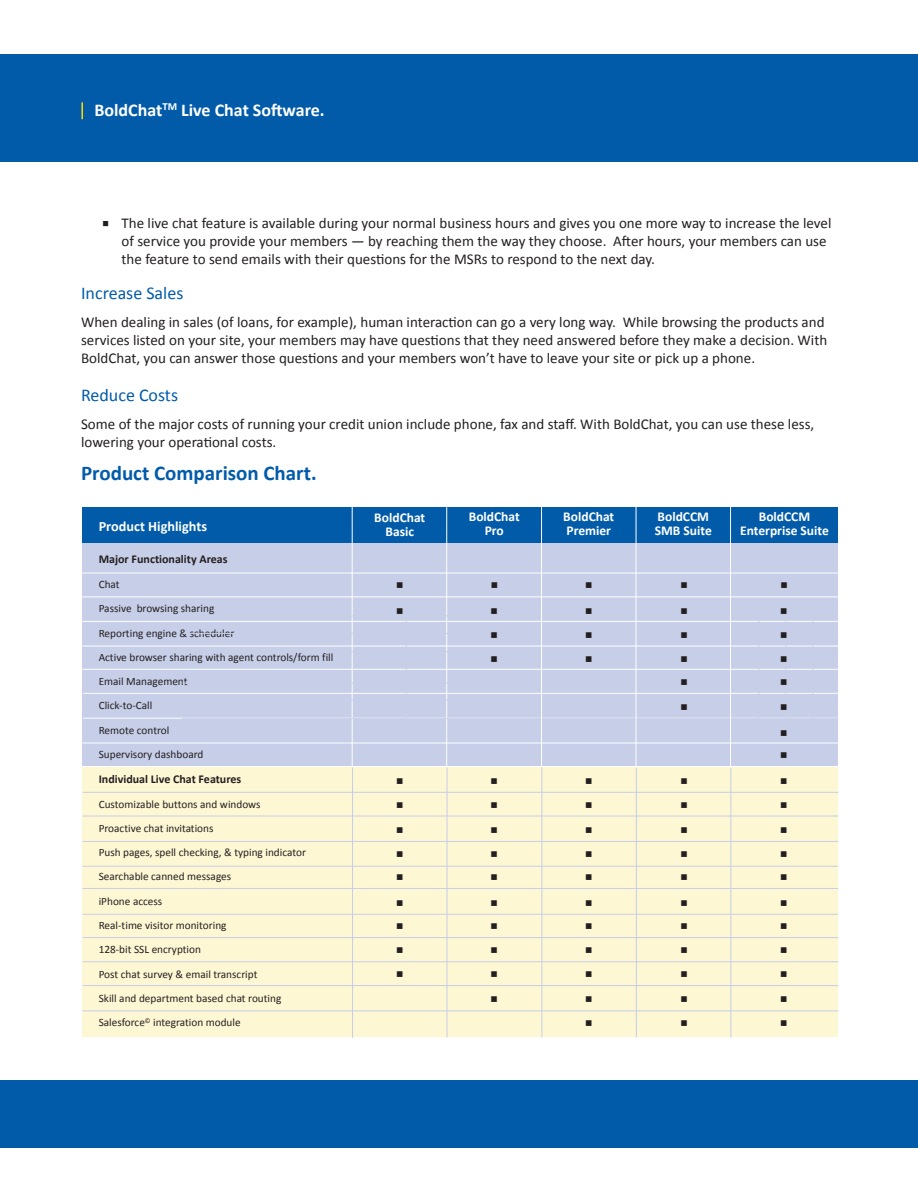
<style>
.page{position:relative;width:918px;height:1188px;background:#fff}
.page>*{position:absolute;margin:0;border:0;box-sizing:border-box;transform-origin:0 0}
.t1{font:700 21px "Calibri";color:#015ba9}
.t2{font:700 18px "Calibri";color:#fff}
.t3{font:18px "Calibri";color:#015ba9}
.t4{font:16.5px/26px "Lucida Grande";color:#231f20}
.t5{font:15px/18px "Calibri";color:#231f20}
.t6{font:700 14.25px "Calibri";color:#fff}
.t7{font:700 13.5px/13.5px "Calibri";color:#fff;text-align:center}
.t8{font:700 12px "Calibri";color:#231f20}
.t9{font:11.25px/24.3px "Calibri";color:#231f20}
.s1{font-family:"Lucida Grande"}
</style>
<div class="page">
<div style="left:0;top:54px;width:918px;height:108px;background:#015ba9"></div>
<div style="left:0;top:1080px;width:918px;height:68px;background:#015ba9"></div>
<div style="left:82px;top:768px;width:756px;height:269px;background:#fef7d4"></div>
<div style="left:83px;top:544px;width:755px;height:222px;background:#c6cee8"></div>
<div style="left:82px;top:507px;width:756px;height:36px;background:#015ba9"></div>
<hr style="left:352px;top:506px;width:1px;height:262px;background:#fff">
<hr style="left:83px;top:669px;width:759px;height:1px;background:#fff">
<hr style="left:82px;top:743px;width:756px;height:1px;background:#fff">
<hr style="left:83px;top:718px;width:759px;height:1px;background:#fff">
<hr style="left:83px;top:792px;width:755px;height:1px;background:#c6cee8">
<hr style="left:446px;top:507px;width:1px;height:260px;background:#fff">
<hr style="left:82px;top:597px;width:756px;height:1px;background:#fff">
<hr style="left:182px;top:616px;width:656px;height:1px;background:#c6cee8">
<hr style="left:182px;top:633px;width:656px;height:1px;background:#c6cee8">
<hr style="left:182px;top:651px;width:656px;height:1px;background:#c6cee8">
<hr style="left:182px;top:718px;width:656px;height:1px;background:#c6cee8">
<hr style="left:83px;top:693px;width:755px;height:1px;background:#fff">
<hr style="left:83px;top:816px;width:755px;height:1px;background:#c6cee8">
<hr style="left:82px;top:621px;width:760px;height:1px;background:#fff">
<hr style="left:83px;top:646px;width:755px;height:1px;background:#fff">
<hr style="left:83px;top:914px;width:755px;height:1px;background:#c6cee8">
<hr style="left:83px;top:841px;width:755px;height:1px;background:#c6cee8">
<hr style="left:83px;top:866px;width:755px;height:1px;background:#c6cee8">
<hr style="left:83px;top:888px;width:755px;height:1px;background:#c6cee8">
<hr style="left:182px;top:683px;width:656px;height:1px;background:#c6cee8">
<hr style="left:182px;top:700px;width:656px;height:1px;background:#c6cee8">
<hr style="left:81px;top:573px;width:757px;height:1px;background:#fff">
<hr style="left:406px;top:599px;width:1px;height:138px;background:#c6cee8">
<hr style="left:812px;top:599px;width:1px;height:138px;background:#c6cee8">
<hr style="left:785px;top:599px;width:1px;height:138px;background:#c6cee8">
<hr style="left:758px;top:599px;width:1px;height:137px;background:#c6cee8">
<svg style="left:81px;top:102px;width:2px;height:17px"></svg>
<hr style="left:541px;top:506px;width:1px;height:261px;background:#fff">
<hr style="left:636px;top:507px;width:1px;height:260px;background:#fff">
<hr style="left:730px;top:506px;width:1px;height:261px;background:#fff">
<hr style="left:83px;top:937px;width:755px;height:1px;background:#c6cee8">
<hr style="left:83px;top:961px;width:755px;height:1px;background:#c6cee8">
<hr style="left:83px;top:985px;width:755px;height:1px;background:#c6cee8">
<hr style="left:83px;top:1010px;width:755px;height:1px;background:#c6cee8">
<hr style="left:352px;top:768px;width:1px;height:270px;background:#c6cee8">
<hr style="left:447px;top:768px;width:1px;height:269px;background:#c6cee8">
<hr style="left:542px;top:767px;width:1px;height:271px;background:#c6cee8">
<hr style="left:636px;top:768px;width:1px;height:269px;background:#c6cee8">
<hr style="left:731px;top:768px;width:1px;height:270px;background:#c6cee8">
<p class="t2" style="left:94px;top:99px;width:232px">BoldChat<sup>TM</sup> Live Chat Software.</p>
<p class="t5" style="left:122px;top:214px;width:711px;text-indent:-20px"><span class="s1">■</span> The live chat feature is available during your normal business hours and gives you one more way to increase the level of service you provide your members — by reaching them the way they choose. After hours, your members can use the feature to send emails with their questions for the MSRs to respond to the next day.</p>
<p class="t3" style="left:81px;top:282px;width:104px">Increase Sales</p>
<p class="t5" style="left:81px;top:313px;width:748px">When dealing in sales (of loans, for example), human interaction can go a very long way. While browsing the products and services listed on your site, your members may have questions that they need answered before they make a decision. With<br>BoldChat, you can answer those questions and your members won’t have to leave your site or pick up a phone.</p>
<p class="t3" style="left:81px;top:384px;width:98px">Reduce Costs</p>
<p class="t5" style="left:81px;top:414px;width:735px">Some of the major costs of running your credit union include phone, fax and staff. With BoldChat, you can use these less, lowering your operational costs.</p>
<h1 class="t1" style="left:81px;top:460px;width:237px">Product Comparison Chart.</h1>
<p class="t7" style="left:469px;top:510px;width:52px">BoldChat<br>Pro</p>
<p class="t7" style="left:563px;top:510px;width:52px;text-align:left">BoldChat<br>Premier</p>
<p class="t7" style="left:655px;top:510px;width:59px;text-align:left">BoldCCM<br>SMB Suite</p>
<p class="t7" style="left:740px;top:510px;width:90px">BoldCCM<br>Enterprise Suite</p>
<p class="t6" style="left:99px;top:517px;width:110px">Product Highlights</p>
<p class="t7" style="left:374px;top:511px;width:52px">BoldChat<br>Basic</p>
<p class="t8" style="left:99px;top:552px;width:130px">Major Functionality Areas</p>
<p class="t9" style="left:99px;top:572px;width:236px">Chat<br>Passive browsing sharing<br>Reporting engine &amp; scheduler<br>Active browser sharing with agent controls/form fill<br>Email Management<br>Click-to-Call<br>Remote control<br>Supervisory dashboard</p>
<p class="t8" style="left:99px;top:771px;width:144px">Individual Live Chat Features</p>
<p class="t9" style="left:99px;top:792px;width:209px">Customizable buttons and windows<br>Proactive chat invitations<br>Push pages, spell checking, &amp; typing indicator<br>Searchable canned messages<br>iPhone access<br>Real-time visitor monitoring<br>128-bit SSL encryption<br>Post chat survey &amp; email transcript<br>Skill and department based chat routing<br>Salesforce<sup>©</sup> integration module</p>
<p class="t4" style="left:395px;top:571px;width:10px">■</p>
<p class="t4" style="left:490px;top:571px;width:10px">■</p>
<p class="t4" style="left:584px;top:571px;width:10px">■</p>
<p class="t4" style="left:680px;top:571px;width:10px">■</p>
<p class="t4" style="left:779px;top:571px;width:10px">■</p>
<p class="t4" style="left:395px;top:597px;width:10px">■</p>
<p class="t4" style="left:490px;top:597px;width:10px">■</p>
<p class="t4" style="left:584px;top:597px;width:10px">■</p>
<p class="t4" style="left:679px;top:597px;width:10px">■</p>
<p class="t4" style="left:779px;top:597px;width:10px">■</p>
<p class="t4" style="left:490px;top:621px;width:10px">■</p>
<p class="t4" style="left:584px;top:621px;width:10px">■</p>
<p class="t4" style="left:679px;top:621px;width:10px">■</p>
<p class="t4" style="left:779px;top:621px;width:10px">■</p>
<p class="t4" style="left:490px;top:644px;width:10px">■</p>
<p class="t4" style="left:584px;top:644px;width:10px">■</p>
<p class="t4" style="left:679px;top:644px;width:10px">■</p>
<p class="t4" style="left:779px;top:644px;width:10px">■</p>
<p class="t4" style="left:679px;top:668px;width:10px">■</p>
<p class="t4" style="left:779px;top:668px;width:10px">■</p>
<p class="t4" style="left:679px;top:692px;width:10px">■</p>
<p class="t4" style="left:779px;top:692px;width:10px">■ ■</p>
<p class="t4" style="left:779px;top:740px;width:10px">■</p>
<p class="t4" style="left:395px;top:767px;width:10px">■</p>
<p class="t4" style="left:490px;top:767px;width:10px">■</p>
<p class="t4" style="left:584px;top:767px;width:10px">■</p>
<p class="t4" style="left:679px;top:767px;width:10px">■</p>
<p class="t4" style="left:779px;top:767px;width:10px">■</p>
<p class="t4" style="left:395px;top:791px;width:10px">■</p>
<p class="t4" style="left:490px;top:791px;width:10px">■</p>
<p class="t4" style="left:584px;top:791px;width:10px">■</p>
<p class="t4" style="left:679px;top:791px;width:10px">■</p>
<p class="t4" style="left:779px;top:791px;width:10px">■</p>
<p class="t4" style="left:395px;top:815px;width:10px">■</p>
<p class="t4" style="left:490px;top:815px;width:10px">■</p>
<p class="t4" style="left:584px;top:815px;width:10px">■</p>
<p class="t4" style="left:679px;top:815px;width:10px">■</p>
<p class="t4" style="left:779px;top:815px;width:10px">■</p>
<p class="t4" style="left:395px;top:840px;width:10px">■</p>
<p class="t4" style="left:490px;top:840px;width:10px">■</p>
<p class="t4" style="left:584px;top:840px;width:10px">■</p>
<p class="t4" style="left:679px;top:840px;width:10px">■</p>
<p class="t4" style="left:779px;top:840px;width:10px">■</p>
<p class="t4" style="left:395px;top:863px;width:10px">■</p>
<p class="t4" style="left:490px;top:863px;width:10px">■</p>
<p class="t4" style="left:584px;top:863px;width:10px">■</p>
<p class="t4" style="left:679px;top:863px;width:10px">■</p>
<p class="t4" style="left:779px;top:863px;width:10px">■</p>
<p class="t4" style="left:395px;top:889px;width:10px">■</p>
<p class="t4" style="left:490px;top:889px;width:10px">■</p>
<p class="t4" style="left:584px;top:889px;width:10px">■</p>
<p class="t4" style="left:679px;top:889px;width:10px">■</p>
<p class="t4" style="left:779px;top:889px;width:10px">■</p>
<p class="t4" style="left:395px;top:912px;width:10px">■</p>
<p class="t4" style="left:490px;top:912px;width:10px">■</p>
<p class="t4" style="left:584px;top:912px;width:10px">■</p>
<p class="t4" style="left:679px;top:912px;width:10px">■</p>
<p class="t4" style="left:779px;top:912px;width:10px">■</p>
<p class="t4" style="left:395px;top:936px;width:10px">■</p>
<p class="t4" style="left:490px;top:936px;width:10px">■</p>
<p class="t4" style="left:584px;top:936px;width:10px">■</p>
<p class="t4" style="left:679px;top:936px;width:10px">■</p>
<p class="t4" style="left:779px;top:936px;width:10px">■</p>
<p class="t4" style="left:395px;top:960px;width:10px">■</p>
<p class="t4" style="left:490px;top:960px;width:10px">■</p>
<p class="t4" style="left:584px;top:960px;width:10px">■</p>
<p class="t4" style="left:679px;top:960px;width:10px">■</p>
<p class="t4" style="left:779px;top:960px;width:10px">■</p>
<p class="t4" style="left:490px;top:985px;width:10px">■</p>
<p class="t4" style="left:584px;top:985px;width:10px">■</p>
<p class="t4" style="left:679px;top:985px;width:10px">■</p>
<p class="t4" style="left:779px;top:985px;width:10px">■</p>
<p class="t4" style="left:584px;top:1009px;width:10px">■</p>
<p class="t4" style="left:679px;top:1009px;width:10px">■</p>
<p class="t4" style="left:779px;top:1009px;width:10px">■</p>
</div>
